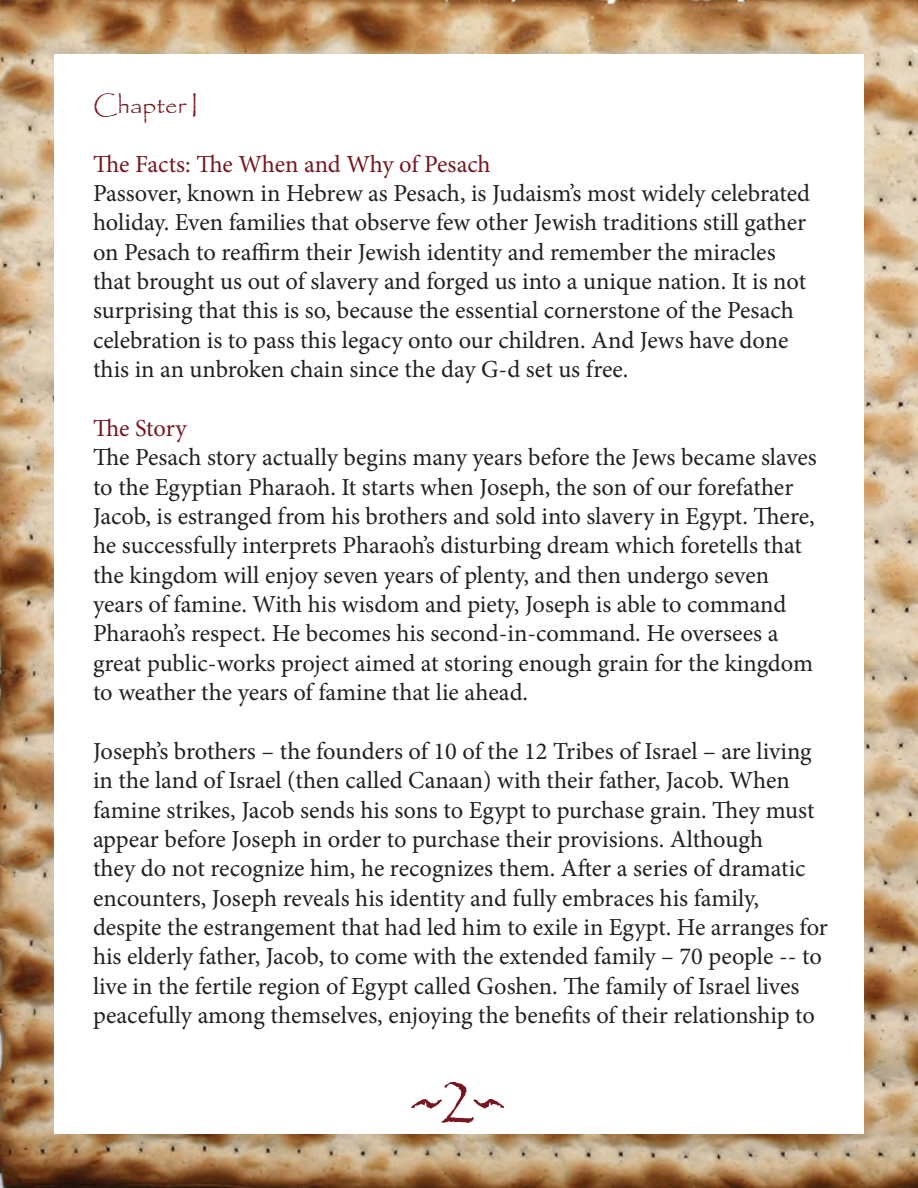
<style>
.page{position:relative;width:918px;height:1188px;background:#fff}
.page>*{position:absolute;margin:0;border:0;box-sizing:border-box;transform-origin:0 0}
.t1{font:72px "Papyrus";color:#741720}
.t2{font:24.45px/29.4px "Minion Pro";color:#231f20}
.t3{font:24.45px "Minion Pro";letter-spacing:-.005em;color:#741720}
.t4{font:24.45px "Papyrus";color:#741720}
.s1{font-size:90px}
</style>
<div class="page">
<img style="left:0;top:0;width:918px;height:1188px">
<div style="left:54px;top:54px;width:810px;height:1080px;background:#fff"></div>
<p class="t4" style="left:93px;top:90px;width:106px">Chapter I</p>
<p class="t3" style="left:93px;top:147px;width:399px">The Facts: The When and Why of Pesach</p>
<p class="t2" style="left:93px;top:179px;width:719px">Passover, known in Hebrew as Pesach, is Judaism’s most widely celebrated holiday. Even families that observe few other Jewish traditions still gather on Pesach to reaffirm their Jewish identity and remember the miracles that brought us out of slavery and forged us into a unique nation. It is not surprising that this is so, because the essential cornerstone of the Pesach celebration is to pass this legacy onto our children. And Jews have done this in an unbroken chain since the day G-d set us free.</p>
<p class="t3" style="left:93px;top:412px;width:95px">The Story</p>
<p class="t2" style="left:93px;top:443px;width:725px">The Pesach story actually begins many years before the Jews became slaves to the Egyptian Pharaoh. It starts when Joseph, the son of our forefather Jacob, is estranged from his brothers and sold into slavery in Egypt. There, he successfully interprets Pharaoh’s disturbing dream which foretells that the kingdom will enjoy seven years of plenty, and then undergo seven years of famine. With his wisdom and piety, Joseph is able to command Pharaoh’s respect. He becomes his second-in-command. He oversees a great public-works project aimed at storing enough grain for the kingdom to weather the years of famine that lie ahead.</p>
<p class="t2" style="left:93px;top:736px;width:736px">Joseph’s brothers – the founders of 10 of the 12 Tribes of Israel – are living in the land of Israel (then called Canaan) with their father, Jacob. When famine strikes, Jacob sends his sons to Egypt to purchase grain. They must appear before Joseph in order to purchase their provisions. Although<br>they do not recognize him, he recognizes them. After a series of dramatic encounters, Joseph reveals his identity and fully embraces his family, despite the estrangement that had led him to exile in Egypt. He arranges for his elderly father, Jacob, to come with the extended family – 70 people -- to live in the fertile region of Egypt called Goshen. The family of Israel lives peacefully among themselves, enjoying the benefits of their relationship to</p>
<h1 class="t1" style="left:408px;top:1056px;width:71px">2<span class="s1">˜</span></h1>
</div>
